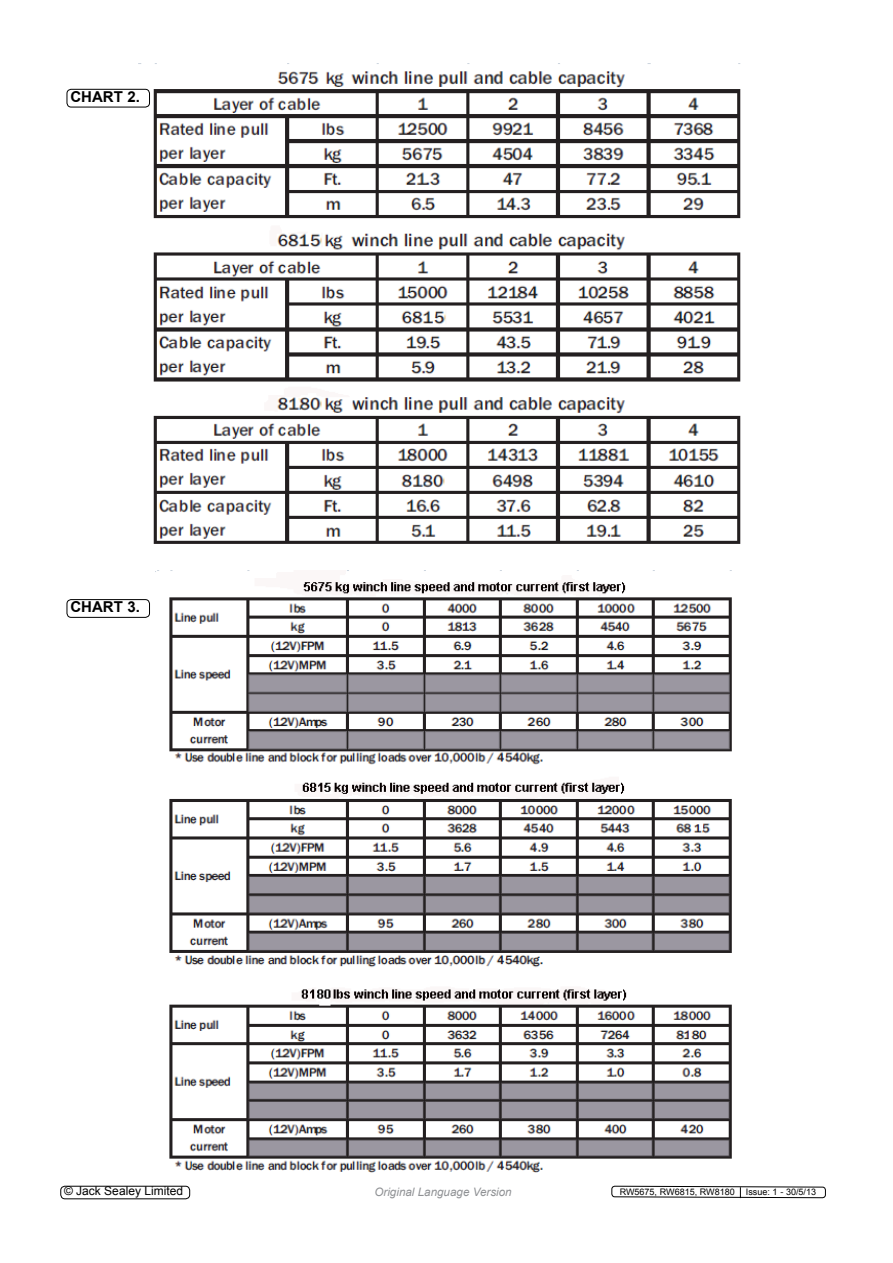
<style>
.page{position:relative;width:893px;height:1263px;background:#fff}
.page>*{position:absolute;margin:0;border:0;box-sizing:border-box;transform-origin:0 0}
.t1{font:700 15px "Arial";color:#000}
.t2{font:12px "Arial";color:#000}
.t3{font:italic 11.7px "Arial";color:#8f9194}
.t4{font:9px "Arial";letter-spacing:-.005em;color:#000}
</style>
<div class="page">
<img style="left:111px;top:71px;width:630px;height:500px">
<img style="left:155px;top:571px;width:577px;height:602px">
<div style="left:67px;top:89px;width:83px;height:18px;border:1px solid #000;border-radius:4px"></div>
<div style="left:67px;top:599px;width:83px;height:19px;border:1px solid #000;border-radius:4px"></div>
<svg style="left:611px;top:1185px;width:215px;height:13px"></svg>
<div style="left:60px;top:1186px;width:130px;height:13px;border:1px solid #000;border-radius:4px"></div>
<h1 class="t1" style="left:70px;top:87px;width:71px">CHART 2.</h1>
<h1 class="t1" style="left:70px;top:597px;width:71px">CHART 3.</h1>
<h2 class="t2" style="left:64px;top:1183px;width:120px">© Jack Sealey Limited</h2>
<p class="t3" style="left:374px;top:1184px;width:139px">Original Language Version</p>
<p class="t4" style="left:620px;top:1186px;width:198px">RW5675, RW6815, RW8180 Issue: 1 - 30/5/13</p>
</div>
